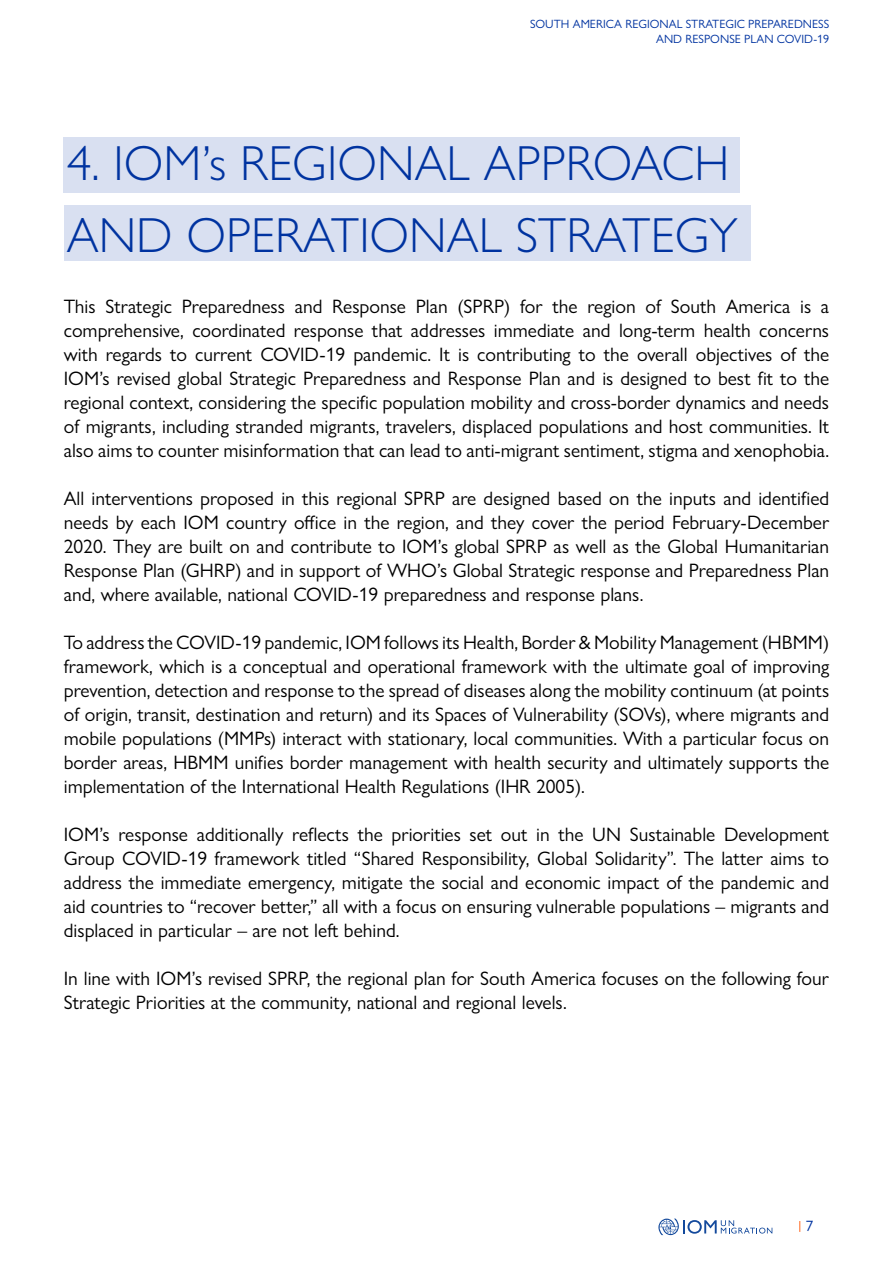
<style>
.page{position:relative;width:893px;height:1263px;background:#fff}
.page>*{position:absolute;margin:0;border:0;box-sizing:border-box;transform-origin:0 0}
.Titulos_generales{font:300 49.5px/72px "Gill Sans Nova";color:#0033a0}
.Parrafos_generales{font:19.5px/24px "Gill Sans Nova";color:#000;text-align:justify}
.t1{font:15px "Gill Sans Nova";color:#0033a0}
.t2{font:12px/14.4px "Gill Sans Nova";color:#0033a0;text-align:right}
</style>
<div class="page">
<div style="left:64px;top:138px;width:676px;height:55px;background:#d9e0f1"></div>
<div style="left:64px;top:206px;width:686px;height:55px;background:#d9e0f1"></div>
<svg style="left:658px;top:1218px;width:114px;height:17px"></svg>
<p class="t2" style="left:530px;top:17px;width:301px">SOUTH AMERICA REGIONAL STRATEGIC PREPAREDNESS<br>AND RESPONSE PLAN COVID-19</p>
<p class="Titulos_generales" style="left:67px;top:127px;width:673px">4. IOM’s REGIONAL APPROACH<br>AND OPERATIONAL STRATEGY</p>
<p class="Parrafos_generales" style="left:64px;top:294px;width:767px">This Strategic Preparedness and Response Plan (SPRP) for the region of South America is a comprehensive, coordinated response that addresses immediate and long-term health concerns with regards to current COVID-19 pandemic. It is contributing to the overall objectives of the IOM’s revised global Strategic Preparedness and Response Plan and is designed to best fit to the regional context, considering the specific population mobility and cross-border dynamics and needs of migrants, including stranded migrants, travelers, displaced populations and host communities. It also aims to counter misinformation that can lead to anti-migrant sentiment, stigma and xenophobia.</p>
<p class="Parrafos_generales" style="left:64px;top:486px;width:767px">All interventions proposed in this regional SPRP are designed based on the inputs and identified needs by each IOM country office in the region, and they cover the period February-December 2020. They are built on and contribute to IOM’s global SPRP as well as the Global Humanitarian Response Plan (GHRP) and in support of WHO’s Global Strategic response and Preparedness Plan and, where available, national COVID-19 preparedness and response plans.</p>
<p class="Parrafos_generales" style="left:64px;top:630px;width:767px">To address the COVID-19 pandemic, IOM follows its Health, Border &amp; Mobility Management (HBMM) framework, which is a conceptual and operational framework with the ultimate goal of improving prevention, detection and response to the spread of diseases along the mobility continuum (at points of origin, transit, destination and return) and its Spaces of Vulnerability (SOVs), where migrants and mobile populations (MMPs) interact with stationary, local communities. With a particular focus on border areas, HBMM unifies border management with health security and ultimately supports the implementation of the International Health Regulations (IHR 2005).</p>
<p class="Parrafos_generales" style="left:64px;top:822px;width:767px">IOM’s response additionally reflects the priorities set out in the UN Sustainable Development Group COVID-19 framework titled “Shared Responsibility, Global Solidarity”. The latter aims to address the immediate emergency, mitigate the social and economic impact of the pandemic and aid countries to “recover better,” all with a focus on ensuring vulnerable populations – migrants and displaced in particular – are not left behind.</p>
<p class="Parrafos_generales" style="left:64px;top:966px;width:767px">In line with IOM’s revised SPRP, the regional plan for South America focuses on the following four<br>Strategic Priorities at the community, national and regional levels.</p>
<p class="t1" style="left:806px;top:1217px;width:9px">7</p>
</div>
